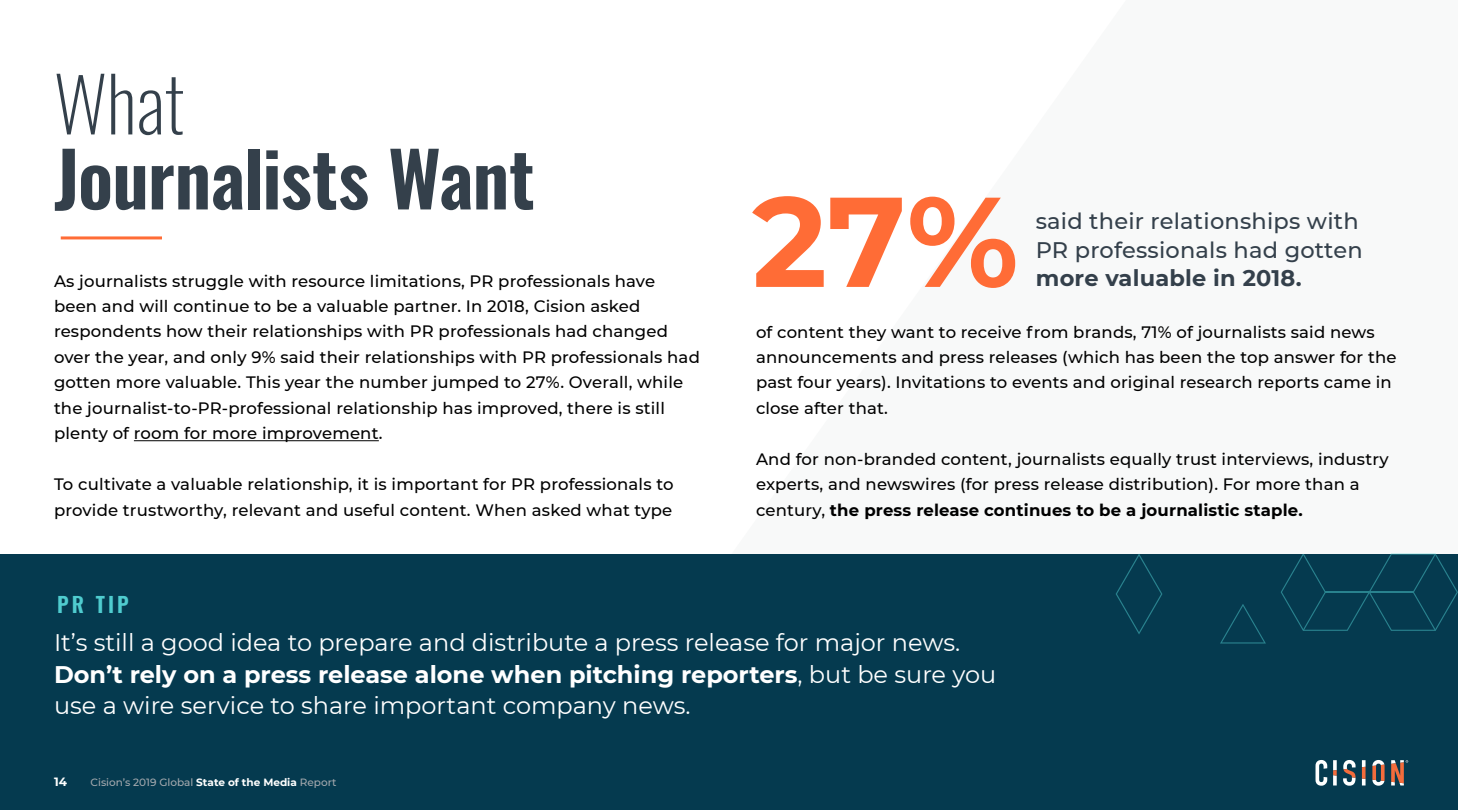
<style>
.page{position:relative;width:1458px;height:810px;background:#fff}
.page>*{position:absolute;margin:0;border:0;box-sizing:border-box;transform-origin:0 0}
.t1{font:700 127.5px "Montserrat";color:#ff6c36}
.t2{font:600 75px "Oswald";letter-spacing:-.015em;color:#34404b}
.t3{font:200 75px "Oswald";color:#34404b}
.t4{font:24px/31.5px "Montserrat";color:#fff}
.t5{font:500 22.5px/28.5px "Montserrat";letter-spacing:.01em;color:#34404b}
.t6{font:700 22.5px "Montserrat";letter-spacing:.01em;color:#34404b}
.t7{font:600 21px "Oswald";color:#4fcccf}
.t8{font:500 16.5px/25.5px "Montserrat";letter-spacing:.01em;color:#000}
.t9{font:700 12px "Montserrat";color:#fff}
.t10{font:500 10.5px "Montserrat";color:#a4a9ae}
.s1{font-weight:700}
.s2{font-weight:700;color:#fff}
</style>
<div class="page">
<div style="left:0;top:733px;width:1458px;height:77px;background:#053a4f"></div>
<svg style="left:1333px;top:760px;width:4px;height:10px"></svg>
<svg style="left:1333px;top:776px;width:4px;height:10px"></svg>
<svg style="left:1333px;top:770px;width:4px;height:6px"></svg>
<svg style="left:1343px;top:760px;width:13px;height:26px"></svg>
<svg style="left:1362px;top:779px;width:4px;height:7px"></svg>
<svg style="left:1362px;top:760px;width:4px;height:7px"></svg>
<svg style="left:1362px;top:767px;width:4px;height:12px"></svg>
<svg style="left:1372px;top:760px;width:13px;height:26px"></svg>
<svg style="left:1316px;top:760px;width:11px;height:26px"></svg>
<svg style="left:1391px;top:760px;width:17px;height:26px"></svg>
<div style="left:0;top:554px;width:1458px;height:192px;background:#053a4f"></div>
<hr style="left:134px;top:440px;width:245px;height:1px;background:#000">
<hr style="left:61px;top:236px;width:101px;height:3px;background:#ff6c36">
<svg style="left:1281px;top:553px;width:177px;height:78px"></svg>
<svg style="left:1220px;top:604px;width:46px;height:40px"></svg>
<svg style="left:1116px;top:553px;width:46px;height:81px"></svg>
<h2 class="t3" style="left:54px;top:54px;width:132px">What</h2>
<h2 class="t2" style="left:54px;top:127px;width:483px">Journalists Want</h2>
<p class="t8" style="left:54px;top:267px;width:647px">As journalists struggle with resource limitations, PR professionals have been and will continue to be a valuable partner. In 2018, Cision asked respondents how their relationships with PR professionals had changed over the year, and only 9% said their relationships with PR professionals had gotten more valuable. This year the number jumped to 27%. Overall, while the journalist-to-PR-professional relationship has improved, there is still plenty of room for more improvement.</p>
<p class="t8" style="left:54px;top:471px;width:621px">To cultivate a valuable relationship, it is important for PR professionals to provide trustworthy, relevant and useful content. When asked what type</p>
<h1 class="t1" style="left:752px;top:150px;width:268px">27%</h1>
<h3 class="t5" style="left:1036px;top:206px;width:328px">said their relationships with<br>PR professionals had gotten</h3>
<h3 class="t6" style="left:1036px;top:262px;width:268px">more valuable in 2018.</h3>
<p class="t8" style="left:756px;top:318px;width:642px">of content they want to receive from brands, 71% of journalists said news announcements and press releases (which has been the top answer for the past four years). Invitations to events and original research reports came in close after that.</p>
<p class="t8" style="left:756px;top:446px;width:634px">And for non-branded content, journalists equally trust interviews, industry experts, and newswires (for press release distribution). For more than a century, <span class="s1">the press release continues to be a journalistic staple.</span></p>
<p class="t7" style="left:57px;top:594px;width:73px">PR TIP</p>
<h3 class="t4" style="left:54px;top:626px;width:944px">It’s still a good idea to prepare and distribute a press release for major news.<br><span class="s1">Don’t rely on a press release alone when pitching reporters</span>, but be sure you use a wire service to share important company news.</h3>
<p class="t9" style="left:54px;top:773px;width:14px">14</p>
<p class="t10" style="left:91px;top:775px;width:247px">Cision’s 2019 Global <span class="s2">State of the Media</span> Report</p>
</div>
